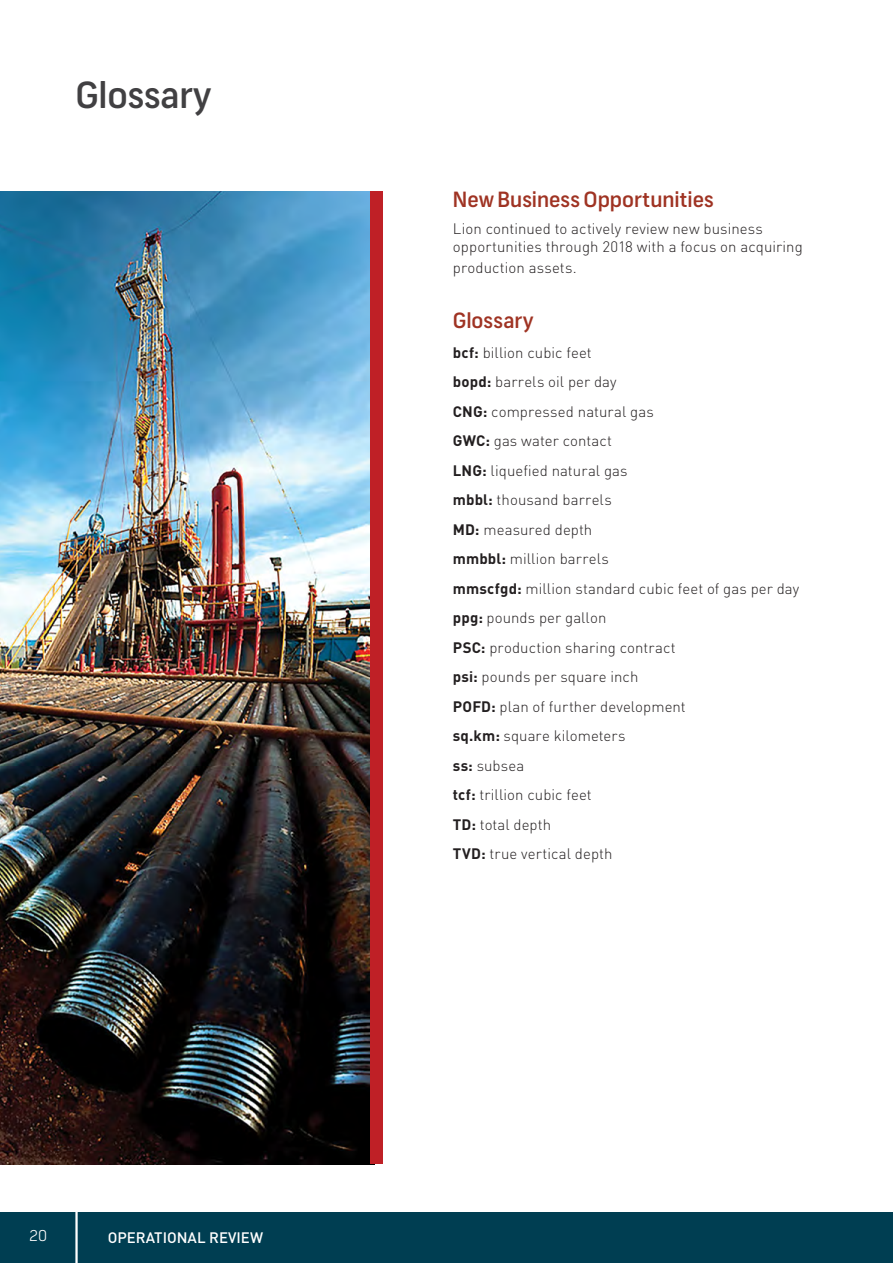
<style>
.page{position:relative;width:893px;height:1263px;background:#fff}
.page>*{position:absolute;margin:0;border:0;box-sizing:border-box;transform-origin:0 0}
.Page_Heading_2{font:500 36px "Frank";color:#414042}
.Head_2{font:500 21px "Frank";color:#9f3323}
.Body{font:300 15px/18px "DIN";letter-spacing:.005em;color:#231f20}
.SECTION_INDICATORS{font:500 15px "DIN";color:#fff}
.t1{font:300 15px "Frank";color:#fff}
.s1{font-weight:700}
</style>
<div class="page">
<img style="left:0;top:191px;width:370px;height:973px">
<div style="left:370px;top:191px;width:13px;height:973px;background:#bf2026"></div>
<div style="left:0;top:1212px;width:893px;height:51px;background:#003e52"></div>
<hr style="left:75px;top:1212px;width:3px;height:51px;background:#fff">
<p class="Page_Heading_2" style="left:75px;top:73px;width:137px">Glossary</p>
<p class="t1" style="left:29px;top:1226px;width:19px">20</p>
<p class="SECTION_INDICATORS" style="left:108px;top:1228px;width:157px">OPERATIONAL REVIEW</p>
<p class="Head_2" style="left:453px;top:187px;width:262px">New Business Opportunities</p>
<p class="Body" style="left:453px;top:219px;width:351px">Lion continued to actively review new business opportunities through 2018 with a focus on acquiring</p>
<p class="Body" style="left:453px;top:258px;width:125px">production assets.</p>
<p class="Head_2" style="left:453px;top:308px;width:82px">Glossary</p>
<p class="Body" style="left:453px;top:343px;width:140px"><span class="s1">bcf:</span> billion cubic feet</p>
<p class="Body" style="left:453px;top:373px;width:165px"><span class="s1">bopd:</span> barrels oil per day</p>
<p class="Body" style="left:453px;top:402px;width:202px"><span class="s1">CNG:</span> compressed natural gas</p>
<p class="Body" style="left:453px;top:432px;width:161px"><span class="s1">GWC:</span> gas water contact</p>
<p class="Body" style="left:453px;top:461px;width:176px"><span class="s1">LNG:</span> liquefied natural gas</p>
<p class="Body" style="left:453px;top:491px;width:160px"><span class="s1">mbbl:</span> thousand barrels</p>
<p class="Body" style="left:453px;top:520px;width:141px"><span class="s1">MD:</span> measured depth</p>
<p class="Body" style="left:453px;top:550px;width:158px"><span class="s1">mmbbl:</span> million barrels</p>
<p class="Body" style="left:453px;top:579px;width:348px"><span class="s1">mmscfgd:</span> million standard cubic feet of gas per day</p>
<p class="Body" style="left:453px;top:609px;width:155px"><span class="s1">ppg:</span> pounds per gallon</p>
<p class="Body" style="left:453px;top:638px;width:224px"><span class="s1">PSC:</span> production sharing contract</p>
<p class="Body" style="left:453px;top:668px;width:187px"><span class="s1">psi:</span> pounds per square inch</p>
<p class="Body" style="left:453px;top:697px;width:234px"><span class="s1">POFD:</span> plan of further development</p>
<p class="Body" style="left:453px;top:727px;width:174px"><span class="s1">sq.km:</span> square kilometers</p>
<p class="Body" style="left:453px;top:756px;width:73px"><span class="s1">ss:</span> subsea</p>
<p class="Body" style="left:453px;top:786px;width:140px"><span class="s1">tcf:</span> trillion cubic feet</p>
<p class="Body" style="left:453px;top:815px;width:100px"><span class="s1">TD:</span> total depth</p>
<p class="Body" style="left:453px;top:845px;width:161px"><span class="s1">TVD:</span> true vertical depth</p>
</div>
